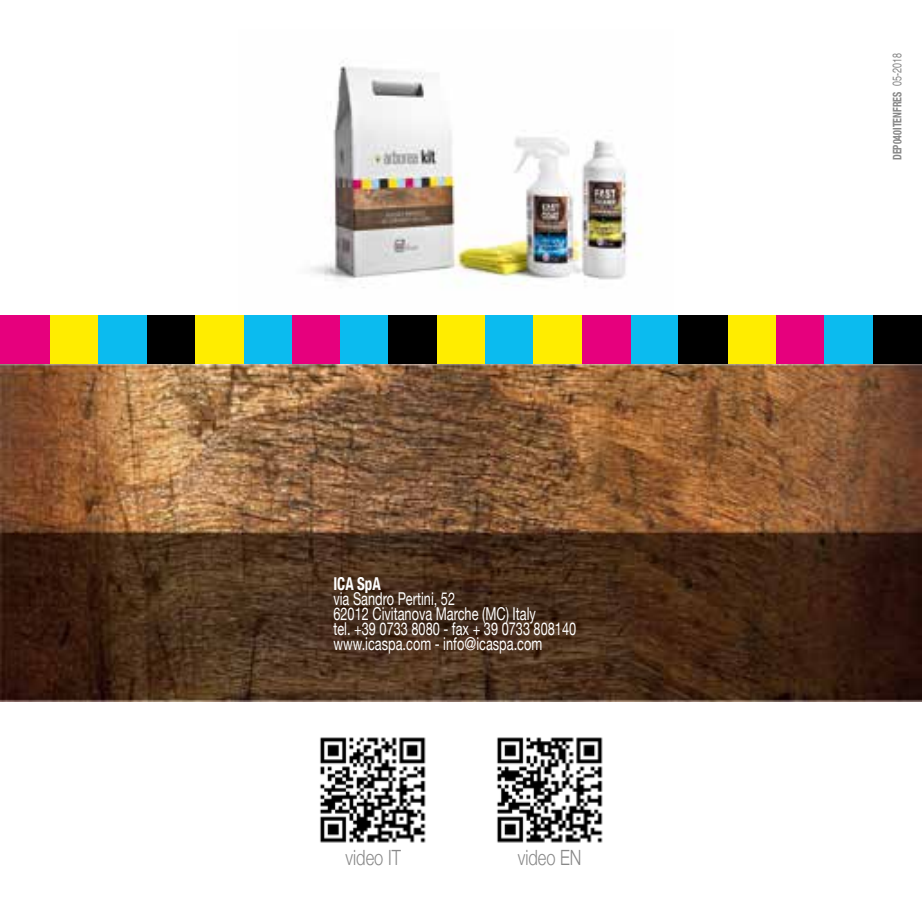
<style>
.page{position:relative;width:922px;height:922px;background:#fff}
.page>*{position:absolute;margin:0;border:0;box-sizing:border-box;transform-origin:0 0}
.t1{font:300 21px "Helvetica Neue";color:#878787;scale:.78 1}
.t2{font:17.75px/15px "Helvetica Neue";color:#fff;scale:.72 1}
.t3{font:700 condensed 17.75px "Helvetica Neue";color:#fff;scale:.85 1}
.t4{font:700 condensed 11.75px "Helvetica Neue";color:#878787;scale:.85 1}
.s1{font-family:"Helvetica";font-weight:400;font-stretch:normal;font-size:12.5px}
</style>
<div class="page">
<img style="left:310px;top:61px;width:332px;height:227px">
<img style="left:0;top:364px;width:921px;height:337px">
<div style="left:582px;top:315px;width:49px;height:49px;background:#e6007d"></div>
<div style="left:630px;top:315px;width:49px;height:49px;background:#0bbbef"></div>
<div style="left:678px;top:315px;width:49px;height:49px;background:#000"></div>
<div style="left:727px;top:315px;width:49px;height:49px;background:#ffed00"></div>
<div style="left:776px;top:315px;width:49px;height:49px;background:#e6007d"></div>
<div style="left:824px;top:315px;width:49px;height:49px;background:#0bbbef"></div>
<div style="left:873px;top:315px;width:48px;height:49px;background:#000"></div>
<div style="left:0;top:315px;width:50px;height:49px;background:#e6007d"></div>
<div style="left:50px;top:315px;width:49px;height:49px;background:#ffed00"></div>
<div style="left:98px;top:315px;width:49px;height:49px;background:#0bbbef"></div>
<div style="left:146px;top:315px;width:49px;height:49px;background:#000"></div>
<div style="left:195px;top:315px;width:49px;height:49px;background:#ffed00"></div>
<div style="left:243px;top:315px;width:49px;height:49px;background:#0bbbef"></div>
<div style="left:292px;top:315px;width:49px;height:49px;background:#e6007d"></div>
<div style="left:340px;top:315px;width:49px;height:49px;background:#0bbbef"></div>
<div style="left:388px;top:315px;width:49px;height:49px;background:#000"></div>
<div style="left:437px;top:315px;width:49px;height:49px;background:#ffed00"></div>
<div style="left:485px;top:315px;width:49px;height:49px;background:#0bbbef"></div>
<div style="left:533px;top:315px;width:49px;height:49px;background:#ffed00"></div>
<img style="left:320px;top:737px;width:106px;height:106px">
<img style="left:497px;top:737px;width:106px;height:106px">
<p class="t3" style="left:333px;top:568px;width:57px">ICA SpA</p>
<p class="t2" style="left:333px;top:592px;width:338px">via Sandro Pertini, 52<br>62012 Civitanova Marche (MC) Italy<br>tel. +39 0733 8080 - fax + 39 0733 808140 www.icaspa.com - info@icaspa.com</p>
<p class="t1" style="left:345px;top:840px;width:72px">video IT</p>
<p class="t1" style="left:517px;top:840px;width:83px">video EN</p>
<p class="t4" style="left:887px;top:160px;width:127px;rotate:-90deg">DEP040ITENFRES <span class="s1">05-2018</span></p>
</div>
